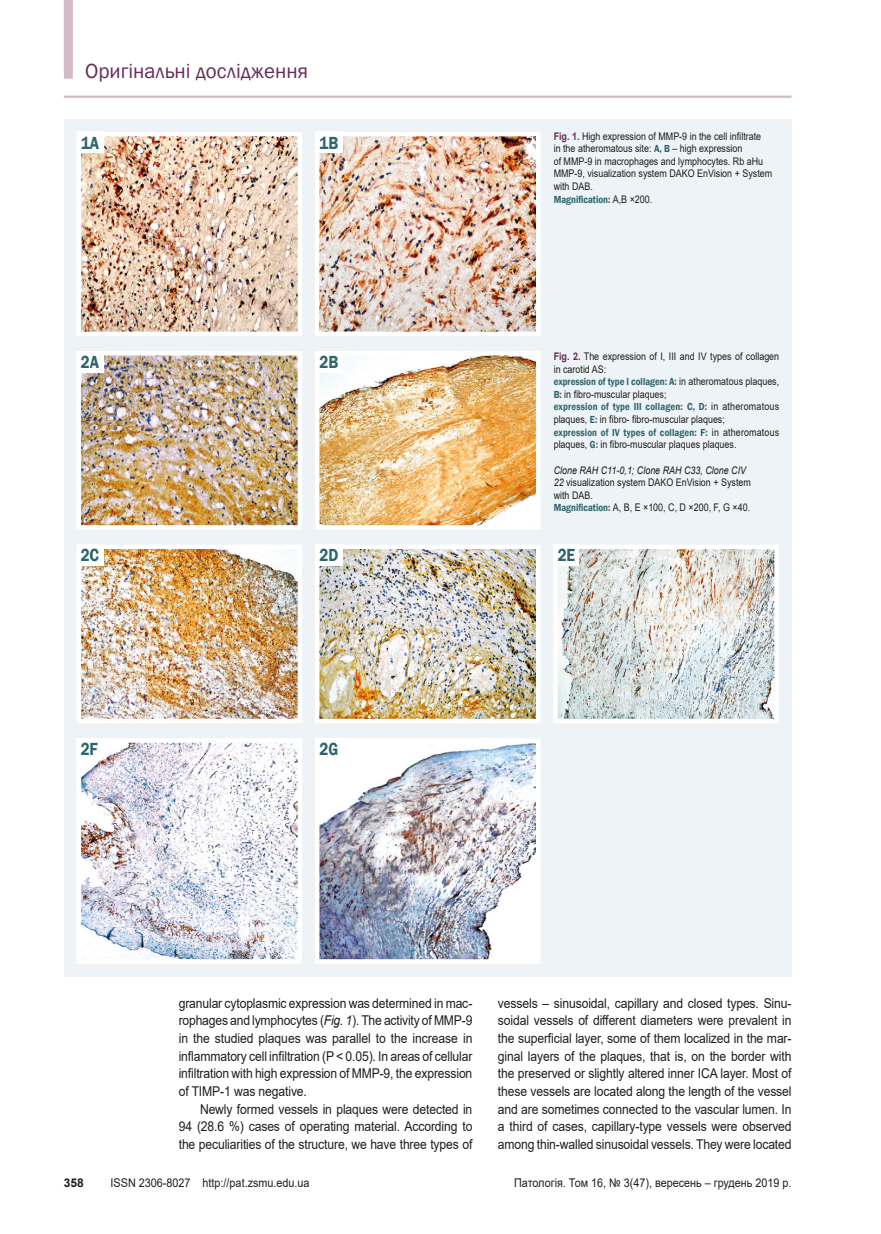
<style>
.page{position:relative;width:881px;height:1234px;background:#fff}
.page>*{position:absolute;margin:0;border:0;box-sizing:border-box;transform-origin:0 0}
.t1{font:21px "Franklin Gothic";color:#672c55}
.резюме_назв{font:600 18px "Franklin Gothic";letter-spacing:-.01em;color:#2e646b;scale:.85 1}
.tecst{font:13.5px/17.7px "Arial";letter-spacing:-.01em;color:#1d1d1b;text-align:justify;scale:.9 1}
.t2{font:12px "Arial";color:#1d1d1b;scale:.9 1}
.t3{font:700 12px "Arial";color:#1d1d1b}
.примечание{font:10.5px/12.6px "Arial";color:#1d1d1b;scale:.85 1}
.s1{font-weight:700;color:#672c55}
.s2{font-family:"Franklin Gothic";font-weight:600;color:#2e646b}
.s3{font-style:italic}
</style>
<div class="page">
<hr style="left:64px;top:96px;width:727px;height:2px;background:#d2bac6">
<div style="left:64px;top:119px;width:727px;height:857px;background:#edf3f6"></div>
<img style="left:77px;top:131px;width:225px;height:205px">
<img style="left:315px;top:131px;width:225px;height:205px">
<img style="left:77px;top:351px;width:225px;height:179px">
<img style="left:315px;top:351px;width:225px;height:179px">
<img style="left:77px;top:544px;width:225px;height:179px">
<img style="left:315px;top:544px;width:225px;height:179px">
<img style="left:553px;top:545px;width:226px;height:178px">
<img style="left:76px;top:738px;width:226px;height:226px">
<img style="left:315px;top:738px;width:225px;height:226px">
<div style="left:77px;top:132px;width:26px;height:21px;background:#fff"></div>
<div style="left:315px;top:132px;width:27px;height:21px;background:#fff"></div>
<div style="left:77px;top:351px;width:26px;height:21px;background:#fff"></div>
<div style="left:315px;top:351px;width:27px;height:21px;background:#fff"></div>
<div style="left:77px;top:544px;width:26px;height:21px;background:#fff"></div>
<div style="left:315px;top:544px;width:27px;height:21px;background:#fff"></div>
<div style="left:553px;top:544px;width:26px;height:21px;background:#fff"></div>
<div style="left:77px;top:738px;width:25px;height:21px;background:#fff"></div>
<div style="left:315px;top:738px;width:27px;height:21px;background:#fff"></div>
<div style="left:64px;top:0;width:9px;height:79px;background:#d2bac6"></div>
<h1 class="t1" style="left:85px;top:58px;width:224px">Оригінальні дослідження</h1>
<p class="резюме_назв" style="left:81px;top:132px;width:23px">1A</p>
<p class="резюме_назв" style="left:319px;top:132px;width:24px">1B</p>
<p class="резюме_назв" style="left:81px;top:351px;width:23px">2A</p>
<p class="резюме_назв" style="left:319px;top:351px;width:24px">2B</p>
<p class="примечание" style="left:553px;top:129px;width:258px"><span class="s1">Fig. 1.</span> High expression of MMP-9 in the cell infiltrate<br>in the atheromatous site: <span class="s2">A, B</span> – high expression<br>of MMP-9 in macrophages and lymphocytes. Rb aHu MMP-9, visualization system DAKO EnVision + System with DAB.<br><span class="s2">Magnification:</span> А,B ×200.</p>
<p class="примечание" style="left:553px;top:350px;width:267px"><span class="s1">Fig. 2.</span> The expression of I, III and IV types of collagen in carotid AS:</p>
<p class="примечание" style="left:553px;top:375px;width:267px"><span class="s2">expression of type I collagen: A:</span> in atheromatous plaques,<br><span class="s2">B:</span> in fibro-muscular plaques;</p>
<p class="примечание" style="left:553px;top:400px;width:267px"><span class="s2">expression of type III collagen: C, D:</span> in atheromatous plaques, <span class="s2">E:</span> in fibro- fibro-muscular plaques;</p>
<p class="примечание" style="left:553px;top:425px;width:267px"><span class="s2">expression of IV types of collagen: F:</span> in atheromatous plaques, <span class="s2">G:</span> in fibro-muscular plaques plaques.</p>
<p class="примечание" style="left:553px;top:463px;width:233px"><span class="s3">Clone RAH C11-0,1; Clone RAH C33, Clone CIV 22</span> visualization system DAKO EnVision + System with DAB.<br><span class="s2">Magnification:</span> А, B, E ×100, C, D ×200, F, G ×40.</p>
<p class="резюме_назв" style="left:81px;top:544px;width:23px">2C</p>
<p class="резюме_назв" style="left:319px;top:544px;width:24px">2D</p>
<p class="резюме_назв" style="left:557px;top:544px;width:22px">2E</p>
<p class="резюме_назв" style="left:81px;top:737px;width:22px">2F</p>
<p class="резюме_назв" style="left:319px;top:737px;width:24px">2G</p>
<p class="tecst" style="left:179px;top:993px;width:328px">granular cytoplasmic expression was determined in mac&shy;rophages and lymphocytes (<span class="s3">Fig. 1</span>). The activity of MMP-9 in the studied plaques was parallel to the increase in inflammatory cell infiltration (P &lt; 0.05). In areas of cellular infiltration with high expression of MMP-9, the expression of TIMP-1 was negative.</p>
<p class="tecst" style="left:179px;top:1099px;width:328px;text-indent:21px">Newly formed vessels in plaques were detected in 94 (28.6 %) cases of operating material. According to the peculiarities of the structure, we have three types of</p>
<p class="tecst" style="left:497px;top:993px;width:328px">vessels – sinusoidal, capillary and closed types. Sinu&shy;soidal vessels of different diameters were prevalent in the superficial layer, some of them localized in the mar&shy;ginal layers of the plaques, that is, on the border with the preserved or slightly altered inner ICA layer. Most of these vessels are located along the length of the vessel and are sometimes connected to the vascular lumen. In a third of cases, capillary-type vessels were observed among thin-walled sinusoidal vessels. They were located</p>
<p class="t3" style="left:64px;top:1174px;width:22px">358</p>
<p class="t2" style="left:111px;top:1174px;width:222px">ISSN 2306-8027 http://pat.zsmu.edu.ua</p>
<p class="t2" style="left:514px;top:1174px;width:309px">Патологія. Том 16, № 3(47), вересень – грудень 2019 р.</p>
</div>
